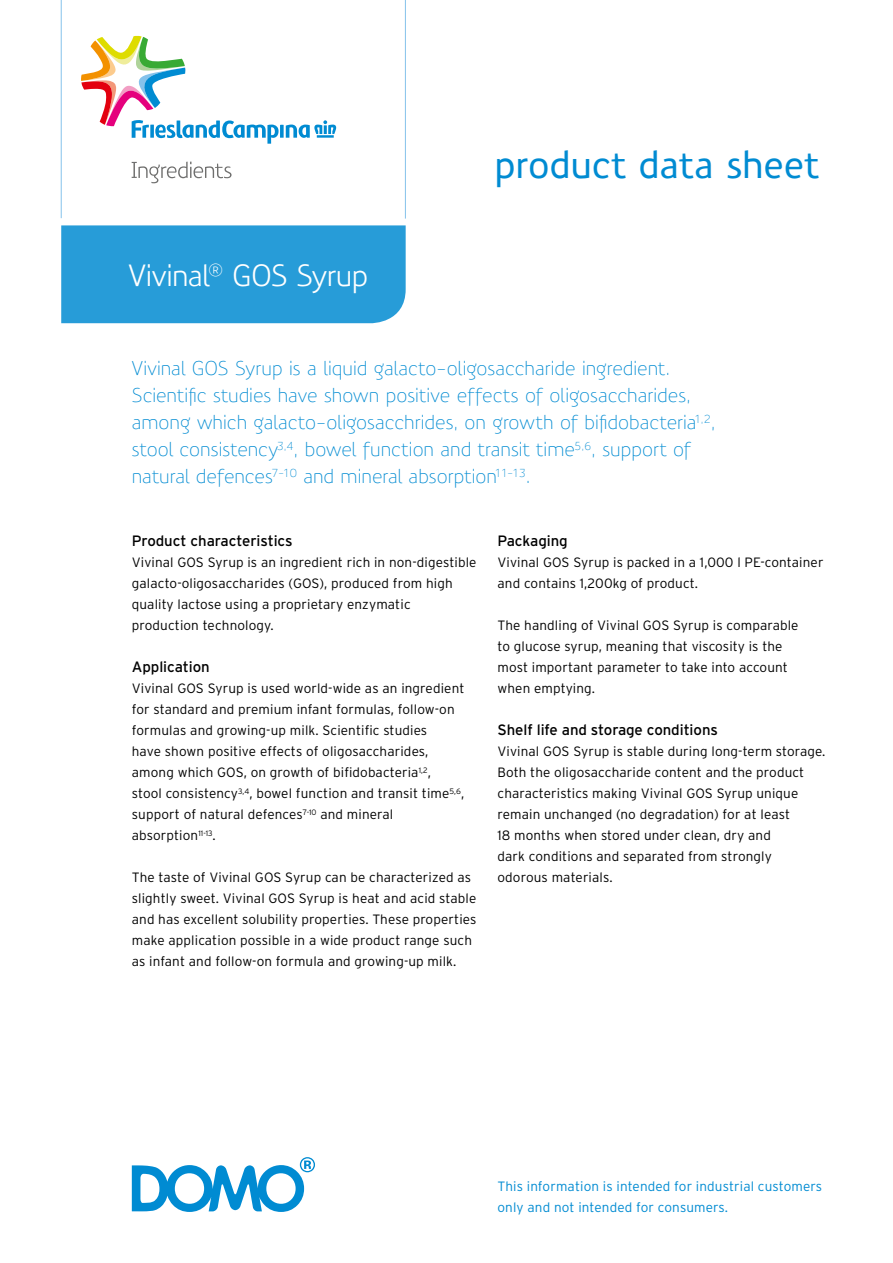
<style>
.page{position:relative;width:893px;height:1263px;background:#fff}
.page>*{position:absolute;margin:0;border:0;box-sizing:border-box;transform-origin:0 0}
.t1{font:500 38.25px "Precious Sans";letter-spacing:-.005em;color:#008bd2}
.t2{font:30px "Precious Sans";letter-spacing:-.025em;color:#fff}
.t3{font:300 19.5px/27px "Precious Sans";color:#008bd2}
.t4{font:15px "Interstate";letter-spacing:-.005em;color:#000}
.t5{font:300 13.5px/21px "Interstate";letter-spacing:.01em;color:#000}
.t6{font:300 13.5px/21px "Interstate";letter-spacing:.01em;color:#008bd2}
</style>
<div class="page">
<svg style="left:132px;top:162px;width:100px;height:21px"></svg>
<svg style="left:81px;top:36px;width:255px;height:108px"></svg>
<hr style="left:61px;top:0;width:1px;height:218px;background:#85c2eb">
<hr style="left:405px;top:0;width:1px;height:219px;background:#85c2eb">
<svg style="left:132px;top:1157px;width:183px;height:55px"></svg>
<div style="left:61px;top:225px;width:345px;height:98px;background:#279cd8"></div>
<h2 class="t2" style="left:128px;top:256px;width:241px">Vivinal<sup>®</sup> GOS Syrup</h2>
<h1 class="t1" style="left:494px;top:140px;width:326px">product data sheet</h1>
<p class="t3" style="left:132px;top:355px;width:585px">Vivinal GOS Syrup is a liquid galacto-oligosaccharide ingredient.<br>Scientific studies have shown positive effects of oligosaccharides, among which galacto-oligosacchrides, on growth of bifidobacteria<sup>1,2</sup>, stool consistency<sup>3,4</sup>, bowel function and transit time<sup>5,6</sup>, support of natural defences<sup>7-10</sup> and mineral absorption<sup>11-13</sup>.</p>
<p class="t4" style="left:132px;top:532px;width:162px">Product characteristics</p>
<p class="t5" style="left:132px;top:552px;width:346px">Vivinal GOS Syrup is an ingredient rich in non-digestible galacto-oligosaccharides (GOS), produced from high quality lactose using a proprietary enzymatic production technology.</p>
<p class="t4" style="left:132px;top:658px;width:79px">Application</p>
<p class="t5" style="left:132px;top:678px;width:334px">Vivinal GOS Syrup is used world-wide as an ingredient for standard and premium infant formulas, follow-on formulas and growing-up milk. Scientific studies<br>have shown positive effects of oligosaccharides, among which GOS, on growth of bifidobacteria<sup>1,2</sup>, stool consistency<sup>3,4</sup>, bowel function and transit time<sup>5,6</sup>, support of natural defences<sup>7-10</sup> and mineral absorption<sup>11-13</sup>.</p>
<p class="t5" style="left:132px;top:867px;width:346px">The taste of Vivinal GOS Syrup can be characterized as slightly sweet. Vivinal GOS Syrup is heat and acid stable and has excellent solubility properties. These properties make application possible in a wide product range such as infant and follow-on formula and growing-up milk.</p>
<p class="t4" style="left:497px;top:532px;width:72px">Packaging</p>
<p class="t5" style="left:497px;top:552px;width:327px">Vivinal GOS Syrup is packed in a 1,000 l PE-container and contains 1,200kg of product.</p>
<p class="t5" style="left:497px;top:615px;width:303px">The handling of Vivinal GOS Syrup is comparable to glucose syrup, meaning that viscosity is the most important parameter to take into account when emptying.</p>
<p class="t4" style="left:497px;top:721px;width:222px">Shelf life and storage conditions</p>
<p class="t5" style="left:497px;top:741px;width:329px">Vivinal GOS Syrup is stable during long-term storage.<br>Both the oligosaccharide content and the product characteristics making Vivinal GOS Syrup unique remain unchanged (no degradation) for at least<br>18 months when stored under clean, dry and<br>dark conditions and separated from strongly odorous materials.</p>
<p class="t6" style="left:497px;top:1175px;width:326px">This information is intended for industrial customers only and not intended for consumers.</p>
</div>
